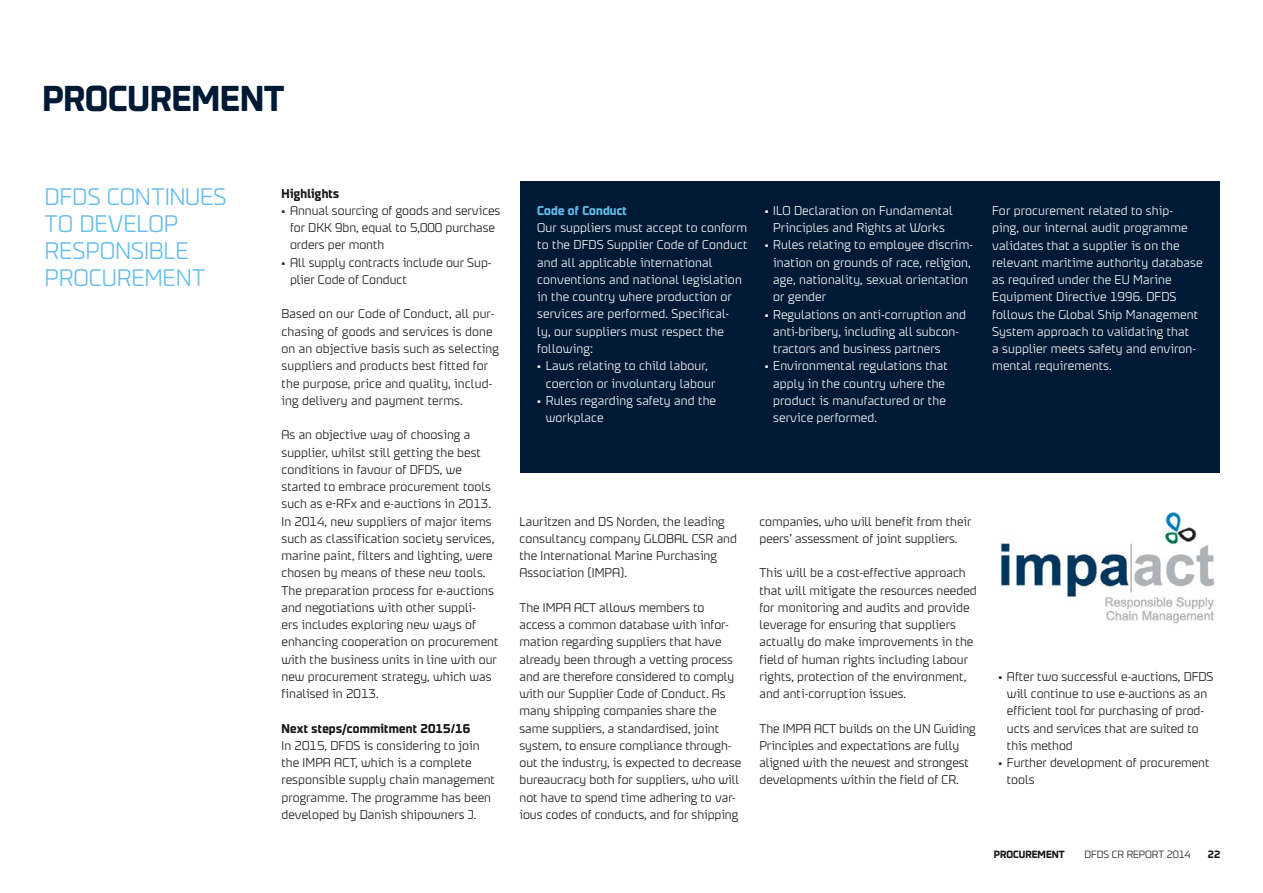
<style>
.page{position:relative;width:1263px;height:893px;background:#fff}
.page>*{position:absolute;margin:0;border:0;box-sizing:border-box;transform-origin:0 0}
.t1{font:700 36px "DFDS";color:#001935}
.t2{font:300 24px/27px "DFDS";color:#65bdec}
.t3{font:300 12.75px/17.2px "DFDS";letter-spacing:.005em;color:#181716}
.t4{font:300 12.75px/17.2px "DFDS";letter-spacing:.01em;color:#fff}
.t5{font:700 12.75px "DFDS";letter-spacing:.015em;color:#181716}
.t6{font:700 12.75px "DFDS";letter-spacing:.01em;color:#65bdec}
.t7{font:300 10.5px "DFDS";letter-spacing:.005em;color:#181716}
.t8{font:700 10.5px "DFDS";letter-spacing:.005em;color:#181716}
</style>
<div class="page">
<div style="left:520px;top:181px;width:700px;height:292px;background:#001935"></div>
<img style="left:1000px;top:512px;width:215px;height:112px">
<h1 class="t1" style="left:43px;top:78px;width:200px">PROCUREMENT</h1>
<h2 class="t2" style="left:45px;top:183px;width:183px">DFDS CONTINUES<br>TO DEVELOP<br>RESPONSIBLE<br>PROCUREMENT</h2>
<p class="t5" style="left:281px;top:186px;width:59px">Highlights</p>
<p class="t3" style="left:290px;top:202px;width:212px;text-indent:-9px">• Annual sourcing of goods and services for DKK 9bn, equal to 5,000 purchase orders per month</p>
<p class="t3" style="left:290px;top:254px;width:203px;text-indent:-9px">• All supply contracts include our Sup&shy;plier Code of Conduct</p>
<p class="t3" style="left:281px;top:305px;width:219px">Based on our Code of Conduct, all pur&shy;chasing of goods and services is done on an objective basis such as selecting suppliers and products best fitted for the purpose, price and quality, includ&shy;ing delivery and payment terms.</p>
<p class="t3" style="left:281px;top:426px;width:219px">As an objective way of choosing a supplier, whilst still getting the best conditions in favour of DFDS, we started to embrace procurement tools such as e-RFx and e-auctions in 2013.<br>In 2014, new suppliers of major items such as classification society services, marine paint, filters and lighting, were chosen by means of these new tools.<br>The preparation process for e-auctions and negotiations with other suppli-<br>ers includes exploring new ways of enhancing cooperation on procurement with the business units in line with our new procurement strategy, which was finalised in 2013.</p>
<p class="t5" style="left:281px;top:721px;width:190px">Next steps/commitment 2015/16</p>
<p class="t3" style="left:281px;top:737px;width:215px">In 2015, DFDS is considering to join the IMPA ACT, which is a complete responsible supply chain management programme. The programme has been developed by Danish shipowners J.</p>
<p class="t6" style="left:537px;top:203px;width:91px">Code of Conduct</p>
<p class="t4" style="left:537px;top:219px;width:212px">Our suppliers must accept to conform to the DFDS Supplier Code of Conduct and all applicable international conventions and national legislation in the country where production or services are performed. Specifical-<br>ly, our suppliers must respect the following:</p>
<p class="t4" style="left:546px;top:357px;width:171px;text-indent:-9px">• Laws relating to child labour, coercion or involuntary labour</p>
<p class="t4" style="left:546px;top:392px;width:172px;text-indent:-9px">• Rules regarding safety and the workplace</p>
<p class="t4" style="left:765px;top:202px;width:189px;text-align:center">• ILO Declaration on Fundamental<br>Principles and Rights at Works</p>
<p class="t4" style="left:773px;top:236px;width:201px;text-indent:-9px">• Rules relating to employee discrim&shy;ination on grounds of race, religion, age, nationality, sexual orientation or gender</p>
<p class="t4" style="left:773px;top:305px;width:194px;text-indent:-9px">• Regulations on anti-corruption and anti-bribery, including all subcon&shy;tractors and business partners</p>
<p class="t4" style="left:773px;top:357px;width:176px;text-indent:-9px">• Environmental regulations that apply in the country where the product is manufactured or the service performed.</p>
<p class="t4" style="left:992px;top:202px;width:212px">For procurement related to ship&shy;ping, our internal audit programme validates that a supplier is on the relevant maritime authority database as required under the EU Marine Equipment Directive 1996. DFDS follows the Global Ship Management System approach to validating that<br>a supplier meets safety and environ&shy;mental requirements.</p>
<p class="t3" style="left:519px;top:512px;width:219px">Lauritzen and DS Norden, the leading consultancy company GLOBAL CSR and the International Marine Purchasing<br>Association (IMPA).</p>
<p class="t3" style="left:519px;top:599px;width:223px">The IMPA ACT allows members to access a common database with infor&shy;mation regarding suppliers that have already been through a vetting process and are therefore considered to comply with our Supplier Code of Conduct. As many shipping companies share the same suppliers, a standardised, joint system, to ensure compliance through&shy;out the industry, is expected to decrease bureaucracy both for suppliers, who will not have to spend time adhering to var&shy;ious codes of conducts, and for shipping</p>
<p class="t3" style="left:759px;top:512px;width:213px">companies, who will benefit from their peers’ assessment of joint suppliers.</p>
<p class="t3" style="left:759px;top:564px;width:219px">This will be a cost-effective approach that will mitigate the resources needed for monitoring and audits and provide leverage for ensuring that suppliers actually do make improvements in the field of human rights including labour rights, protection of the environment, and anti-corruption issues.</p>
<p class="t3" style="left:759px;top:720px;width:218px">The IMPA ACT builds on the UN Guiding Principles and expectations are fully aligned with the newest and strongest developments within the field of CR.</p>
<p class="t3" style="left:1007px;top:668px;width:208px;text-indent:-9px">• After two successful e-auctions, DFDS will continue to use e-auctions as an efficient tool for purchasing of prod&shy;ucts and services that are suited to this method</p>
<p class="t3" style="left:1007px;top:754px;width:204px;text-indent:-9px">• Further development of procurement tools</p>
<p class="t8" style="left:994px;top:849px;width:73px">Procurement</p>
<p class="t7" style="left:1084px;top:849px;width:108px">DFDS CR REPORT 2014</p>
<p class="t8" style="left:1208px;top:849px;width:14px">22</p>
</div>
